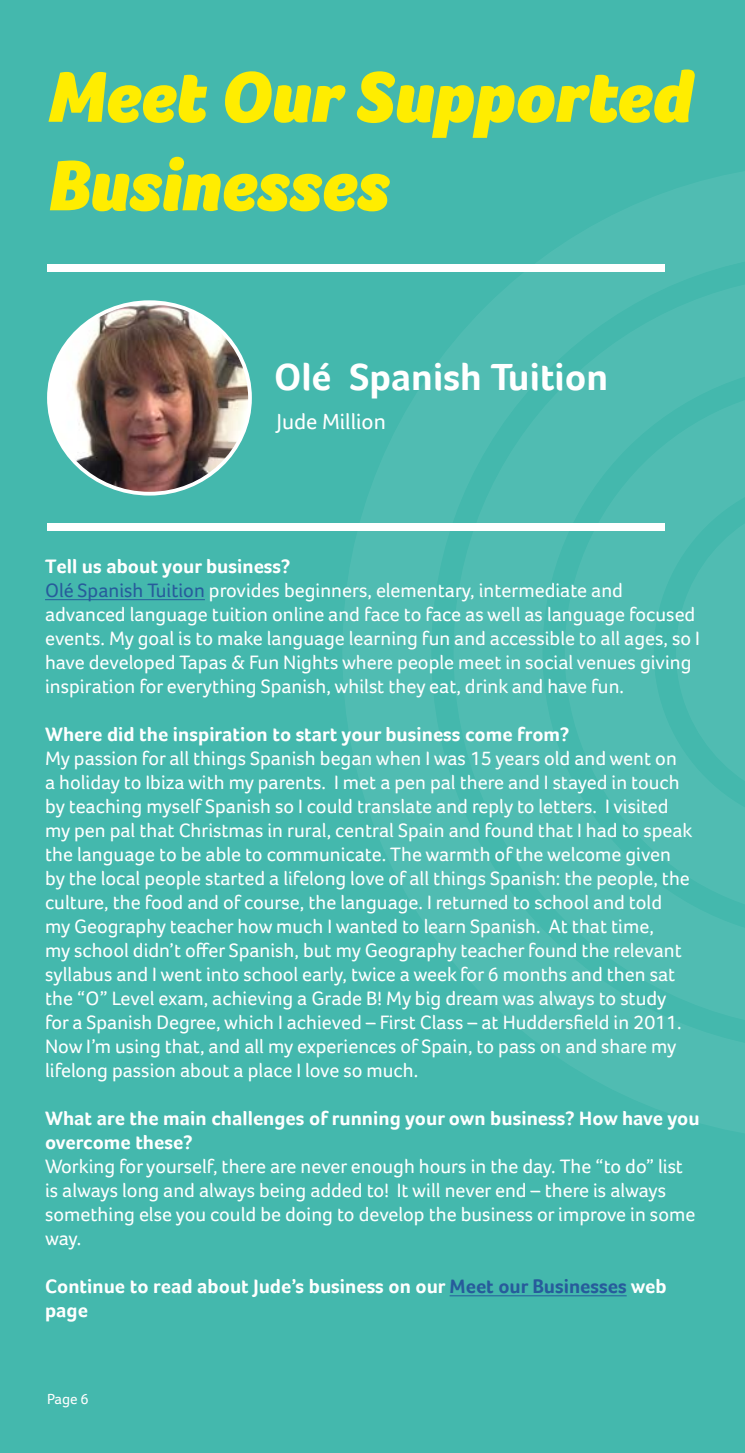
<style>
.page{position:relative;width:745px;height:1453px;background:#fff}
.page>*{position:absolute;margin:0;border:0;box-sizing:border-box;transform-origin:0 0}
.t1{font:italic 900 73.75px/88.5px "Foco";color:#ffed00}
.t2{font:700 38.75px "Foco";color:#fff}
.t3{font:22.5px "Foco";color:#fff}
.t4{font:20px/24px "Foco";color:#fff}
.t5{font:700 20px/24px "Foco";color:#fff}
.t6{font:15px "Foco";color:#fff}
.s1{font-weight:700}
.s2{color:#275b9b}
</style>
<div class="page">
<div style="left:0;top:0;width:744px;height:1453px;background:#44b8ad"></div>
<img style="left:49px;top:305px;width:201px;height:189px">
<div style="left:47px;top:300px;width:205px;height:195px;border:4px solid #fff;border-radius:50%"></div>
<div style="left:47px;top:523px;width:616px;height:7px;background:#fff"></div>
<div style="left:47px;top:264px;width:616px;height:7px;background:#fff"></div>
<hr style="left:45px;top:599px;width:160px;height:1px;background:#275b9b">
<hr style="left:449px;top:1295px;width:177px;height:1px;background:#275b9b">
<svg style="left:342px;top:172px;width:402px;height:961px;fill:#50bcb2"></svg>
<svg style="left:675px;top:497px;width:69px;height:311px"></svg>
<h1 class="t1" style="left:47px;top:52px;width:645px">Meet Our Supported<br>Businesses</h1>
<h2 class="t2" style="left:274px;top:354px;width:335px">Olé Spanish Tuition</h2>
<p class="t3" style="left:276px;top:408px;width:111px">Jude Million</p>
<p class="t4" style="left:45px;top:554px;width:656px"><span class="s1">Tell us about your business?<br></span><span class="s2">Olé Spanish Tuition</span> provides beginners, elementary, intermediate and advanced language tuition online and face to face as well as language focused events. My goal is to make language learning fun and accessible to all ages, so I have developed Tapas &amp; Fun Nights where people meet in social venues giving inspiration for everything Spanish, whilst they eat, drink and have fun.</p>
<p class="t5" style="left:45px;top:722px;width:525px">Where did the inspiration to start your business come from?</p>
<p class="t4" style="left:45px;top:746px;width:648px">My passion for all things Spanish began when I was 15 years old and went on<br>a holiday to Ibiza with my parents. I met a pen pal there and I stayed in touch by teaching myself Spanish so I could translate and reply to letters. I visited my pen pal that Christmas in rural, central Spain and found that I had to speak the language to be able to communicate. The warmth of the welcome given by the local people started a lifelong love of all things Spanish: the people, the culture, the food and of course, the language. I returned to school and told my Geography teacher how much I wanted to learn Spanish. At that time,<br>my school didn’t offer Spanish, but my Geography teacher found the relevant syllabus and I went into school early, twice a week for 6 months and then sat the “O” Level exam, achieving a Grade B! My big dream was always to study for a Spanish Degree, which I achieved – First Class – at Huddersfield in 2011.<br>Now I’m using that, and all my experiences of Spain, to pass on and share my lifelong passion about a place I love so much.</p>
<p class="t5" style="left:45px;top:1106px;width:655px">What are the main challenges of running your own business? How have you overcome these?</p>
<p class="t4" style="left:45px;top:1154px;width:651px">Working for yourself, there are never enough hours in the day. The “to do” list is always long and always being added to! It will never end – there is always something else you could be doing to develop the business or improve in some way.</p>
<p class="t5" style="left:45px;top:1274px;width:623px">Continue to read about Jude’s business on our <span class="s2">Meet our Businesses</span> web page</p>
<p class="t6" style="left:47px;top:1390px;width:43px">Page 6</p>
</div>
